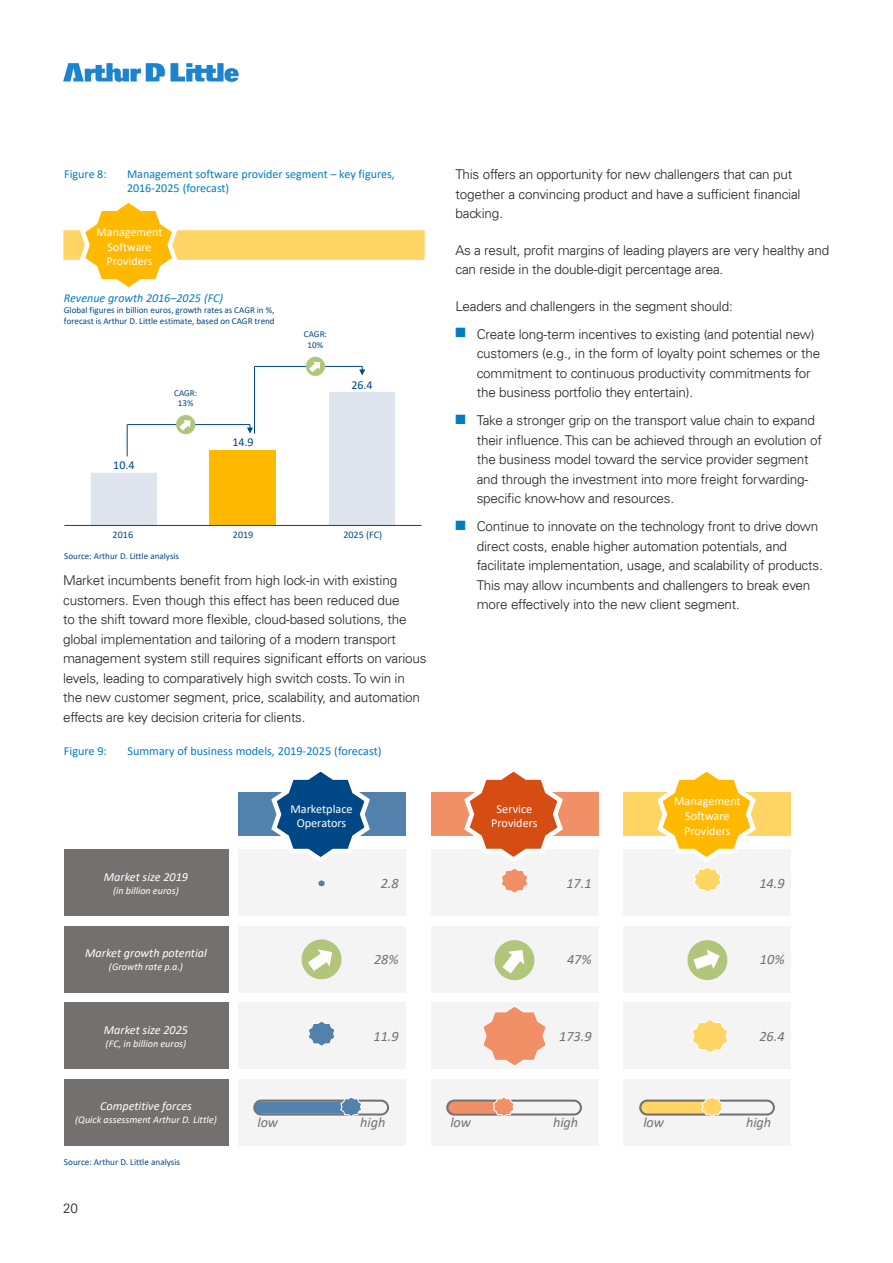
<style>
.page{position:relative;width:893px;height:1263px;background:#fff}
.page>*{position:absolute;margin:0;border:0;box-sizing:border-box;transform-origin:0 0}
.t1{font:italic 14.25px "Calibri";color:#757070}
.ADL_Body_Copy{font:300 13.5px/19.5px "Univers LT";letter-spacing:-.015em;color:#231f20}
.t2{font:italic 12.15px "Calibri";color:#fff}
.t3{font:12.15px/14.7px "Calibri";color:#fff;text-align:center}
.t4{font:12.15px "Calibri";color:#007cc3}
.t5{font:12px/14.5px "Calibri";color:#007cc3}
.t6{font:12px/14.5px "Calibri";color:#fff;text-align:center}
.t7{font:italic 12px "Calibri";color:#007cc3}
.t8{font:12px "Calibri";color:#004785}
.t9{font:italic 10.2px "Calibri";color:#fff}
.t10{font:10.05px "Calibri";color:#004785}
.t11{font:9.15px "Calibri";color:#004785}
.t12{font:9px/10.8px "Calibri";color:#004785;text-align:center}
.s1{color:#007cc2}
</style>
<div class="page">
<svg style="left:63px;top:63px;width:176px;height:19px"></svg>
<div style="left:62px;top:229px;width:364px;height:32px;background:#ffd566"></div>
<div style="left:61px;top:227px;width:367px;height:36px;border:3px solid #fff"></div>
<hr style="left:64px;top:525px;width:358px;height:1px;background:#004785">
<hr style="left:254px;top:366px;width:1px;height:68px;background:#004785">
<hr style="left:255px;top:366px;width:107px;height:1px;background:#004785">
<svg style="left:359px;top:366px;width:6px;height:9px"></svg>
<svg style="left:91px;top:392px;width:304px;height:133px"></svg>
<svg style="left:76px;top:203px;width:104px;height:84px"></svg>
<div style="left:306px;top:357px;width:19px;height:19px;background:#b1c67b;border-radius:50%"></div>
<svg style="left:309px;top:362px;width:11px;height:10px"></svg>
<div style="left:64px;top:1003px;width:164px;height:66px;background:#757070"></div>
<div style="left:238px;top:1003px;width:167px;height:66px;background:#f4f4f4"></div>
<div style="left:431px;top:1003px;width:167px;height:66px;background:#f4f4f4"></div>
<div style="left:624px;top:1003px;width:167px;height:66px;background:#f4f4f4"></div>
<svg style="left:483px;top:1007px;width:63px;height:59px"></svg>
<svg style="left:692px;top:1020px;width:36px;height:32px"></svg>
<svg style="left:309px;top:1021px;width:26px;height:25px"></svg>
<div style="left:64px;top:850px;width:164px;height:66px;background:#757070"></div>
<div style="left:238px;top:850px;width:167px;height:66px;background:#f4f4f4"></div>
<div style="left:431px;top:850px;width:167px;height:66px;background:#f4f4f4"></div>
<div style="left:624px;top:850px;width:167px;height:66px;background:#f4f4f4"></div>
<svg style="left:318px;top:880px;width:8px;height:7px"></svg>
<div style="left:64px;top:1079px;width:164px;height:66px;background:#757070"></div>
<div style="left:238px;top:1079px;width:167px;height:66px;background:#f4f4f4"></div>
<div style="left:431px;top:1079px;width:167px;height:66px;background:#f4f4f4"></div>
<div style="left:624px;top:1079px;width:167px;height:66px;background:#f4f4f4"></div>
<div style="left:254px;top:1101px;width:102px;height:13px;background:#5282ac;border-radius:7px"></div>
<div style="left:253px;top:1099px;width:136px;height:16px;border:2px solid #757070;border-radius:7px"></div>
<svg style="left:339px;top:1097px;width:24px;height:19px"></svg>
<div style="left:446px;top:1099px;width:63px;height:16px;background:#f19066;border:2px solid #c2daf0;border-radius:7px"></div>
<div style="left:446px;top:1099px;width:136px;height:16px;border:2px solid #757070;border-radius:7px"></div>
<svg style="left:492px;top:1098px;width:23px;height:18px"></svg>
<div style="left:639px;top:1099px;width:75px;height:16px;background:#ffd566;border:2px solid #c2daf0;border-radius:7px"></div>
<div style="left:639px;top:1099px;width:136px;height:16px;border:2px solid #757070;border-radius:7px"></div>
<svg style="left:700px;top:1097px;width:24px;height:19px"></svg>
<div style="left:64px;top:926px;width:164px;height:66px;background:#757070"></div>
<div style="left:431px;top:926px;width:167px;height:66px;background:#f4f4f4"></div>
<div style="left:238px;top:926px;width:167px;height:66px;background:#f4f4f4"></div>
<div style="left:624px;top:926px;width:167px;height:66px;background:#f4f4f4"></div>
<svg style="left:494px;top:940px;width:41px;height:40px"></svg>
<svg style="left:301px;top:939px;width:41px;height:41px"></svg>
<svg style="left:687px;top:940px;width:41px;height:40px"></svg>
<div style="left:238px;top:792px;width:167px;height:44px;background:#5282ac"></div>
<div style="left:624px;top:792px;width:167px;height:44px;background:#ffd566"></div>
<div style="left:431px;top:792px;width:167px;height:44px;background:#f19066"></div>
<svg style="left:654px;top:772px;width:105px;height:120px"></svg>
<svg style="left:461px;top:772px;width:105px;height:121px"></svg>
<svg style="left:268px;top:772px;width:105px;height:90px"></svg>
<p class="t5" style="left:64px;top:166px;width:44px">Figure 8:</p>
<p class="t5" style="left:127px;top:166px;width:269px">Management software provider segment – key figures,<br>2016-2025 (forecast)</p>
<p class="t6" style="left:97px;top:225px;width:67px">Management<br>Software<br>Providers</p>
<p class="t7" style="left:64px;top:289px;width:161px">Revenue growth 2016–2025 (FC)</p>
<p class="t12" style="left:64px;top:305px;width:212px;text-align:left">Global figures in billion euros, growth rates as CAGR in %, forecast is Arthur D. Little estimate, based on CAGR trend</p>
<p class="t8" style="left:113px;top:457px;width:23px">10.4</p>
<p class="t12" style="left:174px;top:387px;width:25px">CAGR:<br>13%</p>
<p class="t8" style="left:232px;top:434px;width:23px">14.9</p>
<p class="t12" style="left:304px;top:329px;width:25px">CAGR:<br>10%</p>
<p class="t8" style="left:351px;top:377px;width:23px">26.4</p>
<p class="t10" style="left:113px;top:528px;width:22px">2016</p>
<p class="t10" style="left:233px;top:528px;width:22px">2019</p>
<p class="t10" style="left:343px;top:528px;width:41px">2025 (FC)</p>
<p class="t12" style="left:64px;top:550px;width:116px">Source: Arthur D. Little analysis</p>
<p class="ADL_Body_Copy" style="left:63px;top:571px;width:365px">Market incumbents benefit from high lock-in with existing customers. Even though this effect has been reduced due<br>to the shift toward more flexible, cloud-based solutions, the global implementation and tailoring of a modern transport management system still requires significant efforts on various levels, leading to comparatively high switch costs. To win in the new customer segment, price, scalability, and automation effects are key decision criteria for clients.</p>
<p class="t4" style="left:64px;top:743px;width:44px">Figure 9:</p>
<p class="t4" style="left:127px;top:743px;width:256px">Summary of business models, 2019-2025 (forecast)</p>
<p class="t3" style="left:290px;top:801px;width:64px">Marketplace<br>Operators</p>
<p class="ADL_Body_Copy" style="left:455px;top:165px;width:347px">This offers an opportunity for new challengers that can put together a convincing product and have a sufficient financial backing.</p>
<p class="ADL_Body_Copy" style="left:455px;top:240px;width:375px">As a result, profit margins of leading players are very healthy and can reside in the double-digit percentage area.</p>
<p class="ADL_Body_Copy" style="left:455px;top:296px;width:279px">Leaders and challengers in the segment should:</p>
<p class="ADL_Body_Copy" style="left:477px;top:324px;width:345px;text-indent:-21px"><span class="s1">■</span> Create long-term incentives to existing (and potential new) customers (e.g., in the form of loyalty point schemes or the commitment to continuous productivity commitments for the business portfolio they entertain).</p>
<p class="ADL_Body_Copy" style="left:477px;top:411px;width:347px;text-indent:-21px"><span class="s1">■</span> Take a stronger grip on the transport value chain to expand their influence. This can be achieved through an evolution of the business model toward the service provider segment and through the investment into more freight forwarding&shy;specific know-how and resources.</p>
<p class="ADL_Body_Copy" style="left:477px;top:517px;width:348px;text-indent:-21px"><span class="s1">■</span> Continue to innovate on the technology front to drive down direct costs, enable higher automation potentials, and facilitate implementation, usage, and scalability of products.<br>This may allow incumbents and challengers to break even more effectively into the new client segment.</p>
<p class="t3" style="left:491px;top:801px;width:48px">Service<br>Providers</p>
<p class="t3" style="left:674px;top:794px;width:68px">Management<br>Software<br>Providers</p>
<p class="t2" style="left:104px;top:868px;width:86px">Market size 2019</p>
<p class="t9" style="left:113px;top:883px;width:67px">(in billion euros)</p>
<p class="t1" style="left:381px;top:873px;width:20px">2.8</p>
<p class="t1" style="left:566px;top:873px;width:27px">17.1</p>
<p class="t1" style="left:759px;top:873px;width:27px">14.9</p>
<p class="t2" style="left:85px;top:945px;width:123px">Market growth potential</p>
<p class="t9" style="left:109px;top:960px;width:76px">(Growth rate p.a.)</p>
<p class="t1" style="left:374px;top:949px;width:26px">28%</p>
<p class="t1" style="left:567px;top:949px;width:26px">47%</p>
<p class="t1" style="left:760px;top:949px;width:26px">10%</p>
<p class="t2" style="left:104px;top:1021px;width:86px">Market size 2025</p>
<p class="t9" style="left:106px;top:1036px;width:82px">(FC, in billion euros)</p>
<p class="t1" style="left:373px;top:1026px;width:27px">11.9</p>
<p class="t1" style="left:559px;top:1026px;width:34px">173.9</p>
<p class="t1" style="left:759px;top:1026px;width:27px">26.4</p>
<p class="t2" style="left:100px;top:1098px;width:93px">Competitive forces</p>
<p class="t9" style="left:75px;top:1112px;width:143px">(Quick assessment Arthur D. Little)</p>
<p class="t1" style="left:257px;top:1113px;width:22px">low</p>
<p class="t1" style="left:360px;top:1113px;width:27px">high</p>
<p class="t1" style="left:450px;top:1113px;width:22px">low</p>
<p class="t1" style="left:553px;top:1113px;width:27px">high</p>
<p class="t1" style="left:643px;top:1113px;width:22px">low</p>
<p class="t1" style="left:746px;top:1113px;width:27px">high</p>
<p class="t11" style="left:64px;top:1156px;width:118px">Source: Arthur D. Little analysis</p>
<p class="ADL_Body_Copy" style="left:63px;top:1198px;width:16px">20</p>
</div>
